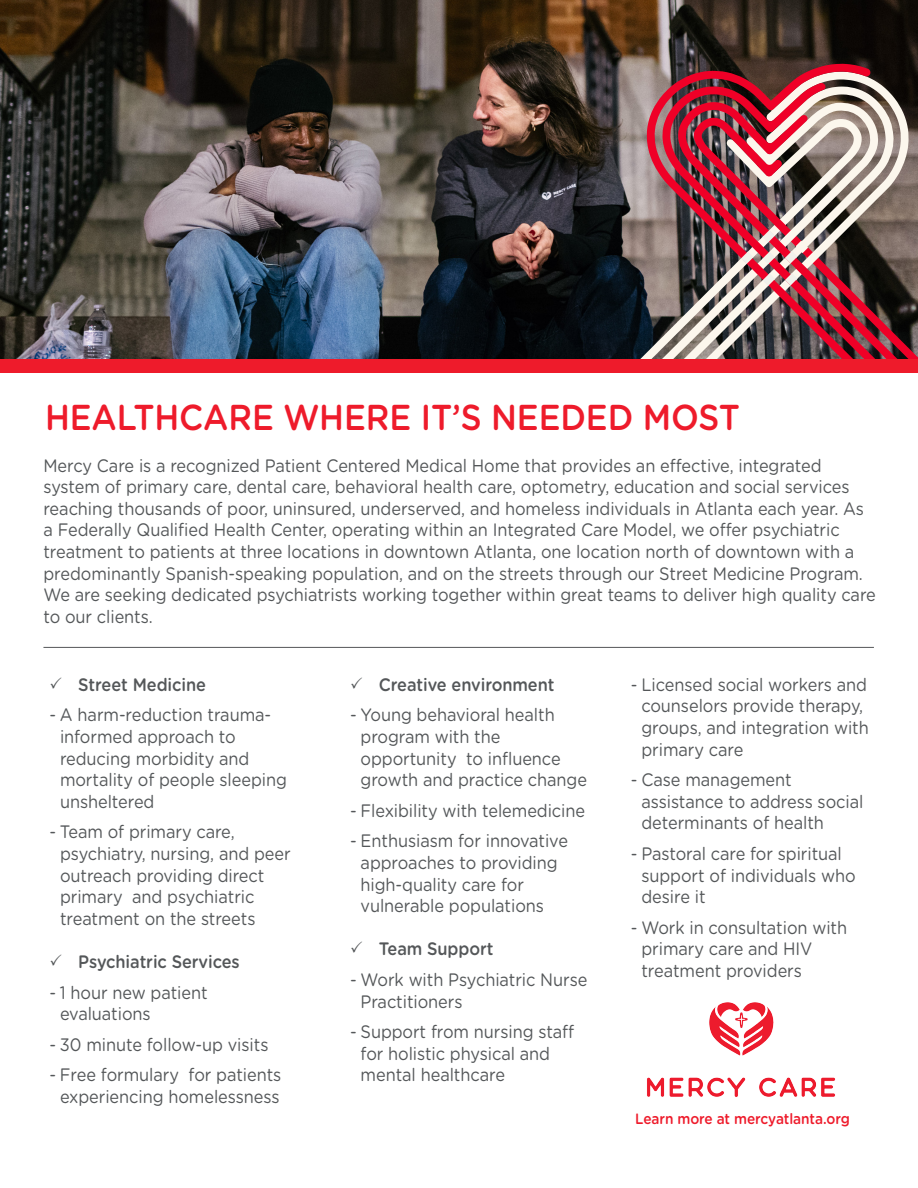
<style>
.page{position:relative;width:918px;height:1188px;background:#fff}
.page>*{position:absolute;margin:0;border:0;box-sizing:border-box;transform-origin:0 0}
.t1{font:500 36px "Gotham Rounded";letter-spacing:-.005em;color:#ee1b2b;scale:.91 1}
.t2{font:18px/21.6px "Gotham Rounded";letter-spacing:-.005em;color:#545759;scale:.91 1}
.t3{font:500 18px "Gotham Rounded";letter-spacing:-.005em;color:#545759;scale:.91 1}
.t4{font:500 15px "Gotham Rounded";letter-spacing:-.005em;color:#ee1b2b;scale:.91 1}
</style>
<div class="page">
<img style="left:0;top:1px;width:918px;height:359px">
<svg style="left:607px;top:72px;width:39px;height:288px;background:#545255"></svg>
<svg style="left:646px;top:64px;width:272px;height:296px;background:#8f5c60"></svg>
<svg style="left:763px;top:252px;width:12px;height:12px"></svg>
<svg style="left:762px;top:230px;width:13px;height:13px"></svg>
<svg style="left:785px;top:241px;width:23px;height:22px"></svg>
<svg style="left:741px;top:252px;width:12px;height:12px"></svg>
<svg style="left:762px;top:273px;width:13px;height:13px"></svg>
<svg style="left:785px;top:273px;width:13px;height:12px"></svg>
<div style="left:0;top:360px;width:918px;height:13px;background:#ee1b2b"></div>
<hr style="left:43px;top:647px;width:831px;height:1px;background:#545759">
<img style="left:647px;top:1002px;width:189px;height:95px">
<p class="t1" style="left:45px;top:392px;width:765px">HEALTHCARE WHERE IT’S NEEDED MOST</p>
<p class="t2" style="left:43px;top:454px;width:857px">Mercy Care is a recognized Patient Centered Medical Home that provides an effective, integrated</p>
<p class="t2" style="left:43px;top:475px;width:887px">system of primary care, dental care, behavioral health care, optometry, education and social services</p>
<p class="t2" style="left:43px;top:497px;width:903px">reaching thousands of poor, uninsured, underserved, and homeless individuals in Atlanta each year. As</p>
<p class="t2" style="left:43px;top:518px;width:877px">a Federally Qualified Health Center, operating within an Integrated Care Model, we offer psychiatric</p>
<p class="t2" style="left:43px;top:540px;width:893px">treatment to patients at three locations in downtown Atlanta, one location north of downtown with a</p>
<p class="t2" style="left:43px;top:562px;width:902px">predominantly Spanish-speaking population, and on the streets through our Street Medicine Program.</p>
<p class="t2" style="left:43px;top:583px;width:916px">We are seeking dedicated psychiatrists working together within great teams to deliver high quality care</p>
<p class="t2" style="left:43px;top:605px;width:122px">to our clients.</p>
<p class="t3" style="left:78px;top:672px;width:142px">Street Medicine</p>
<p class="t2" style="left:60px;top:704px;width:251px;text-indent:-10px">- A harm-reduction trauma&shy;informed approach to reducing morbidity and mortality of people sleeping unsheltered</p>
<p class="t2" style="left:60px;top:821px;width:255px;text-indent:-10px">- Team of primary care, psychiatry, nursing, and peer outreach providing direct primary and psychiatric treatment on the streets</p>
<p class="t3" style="left:78px;top:949px;width:179px">Psychiatric Services</p>
<p class="t2" style="left:60px;top:981px;width:164px;text-indent:-10px">- 1 hour new patient evaluations</p>
<p class="t2" style="left:50px;top:1033px;width:242px">- 30 minute follow-up visits</p>
<p class="t2" style="left:50px;top:1064px;width:256px;text-align:center">- Free formulary for patients experiencing homelessness</p>
<p class="t3" style="left:379px;top:672px;width:195px">Creative environment</p>
<p class="t2" style="left:361px;top:704px;width:250px;text-indent:-10px">- Young behavioral health program with the opportunity to influence growth and practice change</p>
<p class="t2" style="left:350px;top:799px;width:260px">- Flexibility with telemedicine</p>
<p class="t2" style="left:361px;top:830px;width:229px;text-indent:-10px">- Enthusiasm for innovative approaches to providing high-quality care for vulnerable populations</p>
<p class="t3" style="left:379px;top:936px;width:128px">Team Support</p>
<p class="t2" style="left:361px;top:968px;width:251px;text-indent:-10px">- Work with Psychiatric Nurse<br>Practitioners</p>
<p class="t2" style="left:361px;top:1020px;width:236px;text-indent:-10px">- Support from nursing staff for holistic physical and mental healthcare</p>
<p class="t2" style="left:641px;top:673px;width:251px;text-indent:-10px">- Licensed social workers and counselors provide therapy, groups, and integration with primary care</p>
<p class="t2" style="left:641px;top:768px;width:245px;text-indent:-10px">- Case management assistance to address social determinants of health</p>
<p class="t2" style="left:641px;top:842px;width:237px;text-indent:-10px">- Pastoral care for spiritual support of individuals who desire it</p>
<p class="t2" style="left:641px;top:916px;width:228px;text-indent:-10px">- Work in consultation with primary care and HIV treatment providers</p>
<p class="t4" style="left:635px;top:1108px;width:238px">Learn more at mercyatlanta.org</p>
</div>
